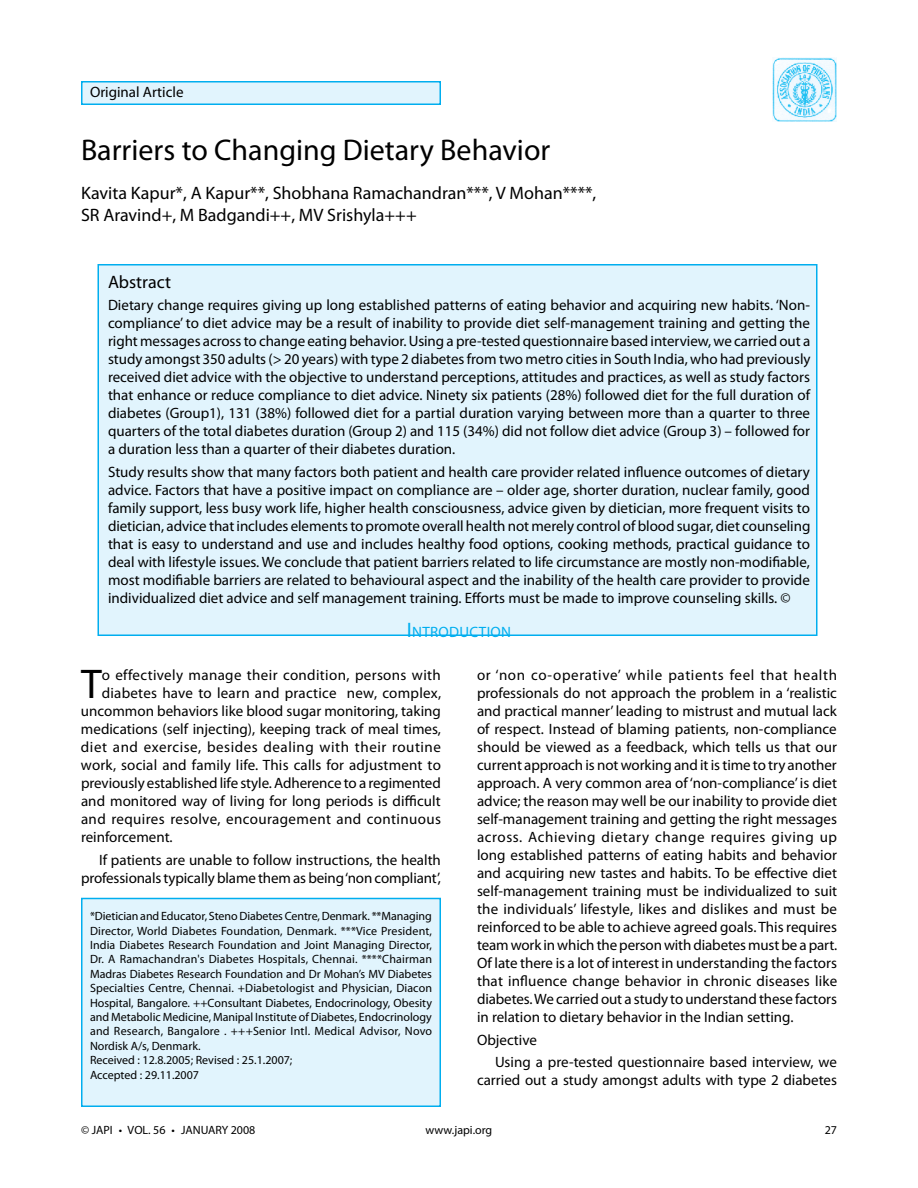
<style>
.page{position:relative;width:918px;height:1188px;background:#fff}
.page>*{position:absolute;margin:0;border:0;box-sizing:border-box;transform-origin:0 0}
.t1{font:41.7px "Myriad Pro";color:#000}
.t2{font:30px "Myriad Pro";color:#000}
.t3{font:18px/21.6px "Myriad Pro";color:#000}
.t4{font:15px/18px "Myriad Pro";color:#000;text-align:justify}
.t5{font:15px "Myriad Pro";letter-spacing:.025em;color:#000}
.t6{font:15px "Myriad Pro";letter-spacing:.035em;color:#000}
.t7{font:15px "Myriad Pro";color:#00aeef}
.t8{font:12px/14.4px "Myriad Pro";color:#000}
.s1{font-size:21px}
</style>
<div class="page">
<div style="left:81px;top:898px;width:360px;height:209px;background:#e1f4fd;border:2px solid #00aeef"></div>
<div style="left:81px;top:81px;width:360px;height:24px;background:#e1f4fd;border:2px solid #00aeef"></div>
<div style="left:98px;top:264px;width:720px;height:372px;background:#e1f4fd;border:2px solid #00aeef"></div>
<img style="left:772px;top:58px;width:65px;height:63px">
<p class="t4" style="left:90px;top:82px;width:95px">Original Article</p>
<h2 class="t2" style="left:81px;top:131px;width:471px">Barriers to Changing Dietary Behavior</h2>
<p class="t3" style="left:81px;top:182px;width:517px">Kavita Kapur*, A Kapur**, Shobhana Ramachandran***, V Mohan****,<br>SR Aravind+, M Badgandi++, MV Srishyla+++</p>
<p class="t3" style="left:108px;top:270px;width:65px">Abstract</p>
<p class="t4" style="left:108px;top:296px;width:704px">Dietary change requires giving up long established patterns of eating behavior and acquiring new habits. ‘Non&shy;compliance’ to diet advice may be a result of inability to provide diet self-management training and getting the right messages across to change eating behavior. Using a pre-tested questionnaire based interview, we carried out a study amongst 350 adults (&gt; 20 years) with type 2 diabetes from two metro cities in South India, who had previously received diet advice with the objective to understand perceptions, attitudes and practices, as well as study factors that enhance or reduce compliance to diet advice. Ninety six patients (28%) followed diet for the full duration of diabetes (Group1), 131 (38%) followed diet for a partial duration varying between more than a quarter to three quarters of the total diabetes duration (Group 2) and 115 (34%) did not follow diet advice (Group 3) – followed for a duration less than a quarter of their diabetes duration.</p>
<p class="t4" style="left:108px;top:462px;width:704px">Study results show that many factors both patient and health care provider related influence outcomes of dietary advice. Factors that have a positive impact on compliance are – older age, shorter duration, nuclear family, good family support, less busy work life, higher health consciousness, advice given by dietician, more frequent visits to dietician, advice that includes elements to promote overall health not merely control of blood sugar, diet counseling that is easy to understand and use and includes healthy food options, cooking methods, practical guidance to deal with lifestyle issues. We conclude that patient barriers related to life circumstance are mostly non-modifiable, most modifiable barriers are related to behavioural aspect and the inability of the health care provider to provide individualized diet advice and self management training. Efforts must be made to improve counseling skills. ©</p>
<p class="t7" style="left:407px;top:622px;width:34px"><span class="s1">I</span>ntroduc</p>
<p class="t7" style="left:479px;top:622px;width:17px">tion</p>
<h1 class="t1" style="left:81px;top:659px;width:22px">T</h1>
<p class="t5" style="left:102px;top:666px;width:341px">o effectively manage their condition, persons with</p>
<p class="t4" style="left:102px;top:684px;width:341px">diabetes have to learn and practice new, complex,</p>
<p class="t4" style="left:81px;top:702px;width:362px">uncommon behaviors like blood sugar monitoring, taking</p>
<p class="t4" style="left:81px;top:720px;width:362px">medications (self injecting), keeping track of meal times,</p>
<p class="t6" style="left:81px;top:738px;width:362px">diet and exercise, besides dealing with their routine</p>
<p class="t4" style="left:81px;top:756px;width:361px">work, social and family life. This calls for adjustment to</p>
<p class="t4" style="left:81px;top:774px;width:361px">previously established life style. Adherence to a regimented</p>
<p class="t4" style="left:81px;top:792px;width:361px">and monitored way of living for long periods is difficult</p>
<p class="t5" style="left:81px;top:810px;width:361px">and requires resolve, encouragement and continuous</p>
<p class="t4" style="left:81px;top:828px;width:93px">reinforcement.</p>
<p class="t4" style="left:81px;top:850px;width:361px;text-align:right">If patients are unable to follow instructions, the health professionals typically blame them as being ‘non compliant’,</p>
<p class="t8" style="left:90px;top:909px;width:344px">*Dietician and Educator, Steno Diabetes Centre, Denmark. **Managing Director, World Diabetes Foundation, Denmark. ***Vice President, India Diabetes Research Foundation and Joint Managing Director, Dr. A Ramachandran's Diabetes Hospitals, Chennai. ****Chairman Madras Diabetes Research Foundation and Dr Mohan’s MV Diabetes Specialties Centre, Chennai. +Diabetologist and Physician, Diacon Hospital, Bangalore. ++Consultant Diabetes, Endocrinology, Obesity and Metabolic Medicine, Manipal Institute of Diabetes, Endocrinology and Research, Bangalore . +++Senior Intl. Medical Advisor, Novo Nordisk A/s, Denmark.<br>Received : 12.8.2005; Revised : 25.1.2007;<br>Accepted : 29.11.2007</p>
<p class="t4" style="left:477px;top:666px;width:362px">or ‘non co-operative’ while patients feel that health professionals do not approach the problem in a ‘realistic and practical manner’ leading to mistrust and mutual lack of respect. Instead of blaming patients, non-compliance should be viewed as a feedback, which tells us that our current approach is not working and it is time to try another approach. A very common area of ‘non-compliance’ is diet advice; the reason may well be our inability to provide diet self-management training and getting the right messages across. Achieving dietary change requires giving up long established patterns of eating habits and behavior and acquiring new tastes and habits. To be effective diet self-management training must be individualized to suit the individuals’ lifestyle, likes and dislikes and must be reinforced to be able to achieve agreed goals. This requires team work in which the person with diabetes must be a part.<br>Of late there is a lot of interest in understanding the factors that influence change behavior in chronic diseases like diabetes. We carried out a study to understand these factors in relation to dietary behavior in the Indian setting.</p>
<p class="t4" style="left:495px;top:1028px;width:344px;line-height:22.5px;text-indent:-18px">Objective<br>Using a pre-tested questionnaire based interview, we</p>
<p class="t4" style="left:477px;top:1071px;width:361px">carried out a study amongst adults with type 2 diabetes</p>
<p class="t8" style="left:81px;top:1123px;width:176px">© JAPI • VOL. 56 • JANUARY 2008</p>
<p class="t8" style="left:426px;top:1123px;width:68px">www.japi.org</p>
<p class="t8" style="left:825px;top:1123px;width:14px">27</p>
</div>
